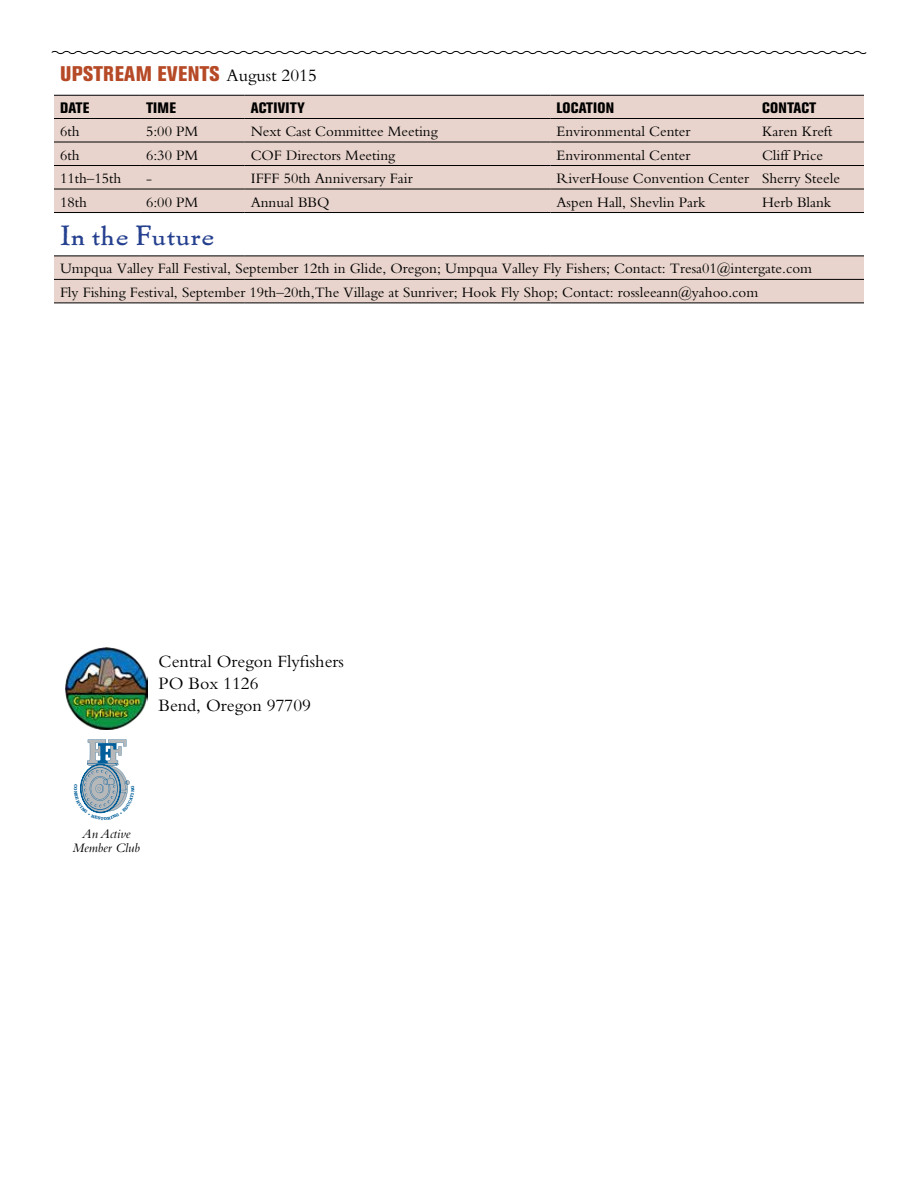
<style>
.page{position:relative;width:918px;height:1188px;background:#fff}
.page>*{position:absolute;margin:0;border:0;box-sizing:border-box;transform-origin:0 0}
.t1{font:27px "Pabst L";color:#25408f}
.t2{font:800 condensed 21px "Akzidenz Grotesk BE";letter-spacing:.02em;color:#b64926}
.t3{font:18px/21.8px "Bembo";color:#000}
.t4{font:15px/23.5px "Bembo";color:#000}
.t5{font:800 condensed 15px "Akzidenz Grotesk BE";letter-spacing:.01em;color:#000}
.t6{font:italic 13.5px/13.5px "Bembo";color:#000;text-align:center}
</style>
<div class="page">
<svg style="left:54px;top:96px;width:810px;height:207px;fill:#e8d4cc"></svg>
<hr style="left:54px;top:256px;width:86px;height:1px;background:#000">
<hr style="left:140px;top:256px;width:105px;height:1px;background:#000">
<hr style="left:245px;top:256px;width:305px;height:1px;background:#000">
<hr style="left:550px;top:256px;width:206px;height:1px;background:#000">
<hr style="left:756px;top:256px;width:108px;height:1px;background:#000">
<hr style="left:54px;top:279px;width:86px;height:1px;background:#000">
<hr style="left:140px;top:279px;width:105px;height:1px;background:#000">
<hr style="left:245px;top:279px;width:305px;height:1px;background:#000">
<hr style="left:550px;top:279px;width:206px;height:1px;background:#000">
<hr style="left:756px;top:279px;width:108px;height:1px;background:#000">
<hr style="left:54px;top:303px;width:86px;height:1px;background:#000">
<hr style="left:140px;top:303px;width:105px;height:1px;background:#000">
<hr style="left:245px;top:303px;width:305px;height:1px;background:#000">
<hr style="left:550px;top:303px;width:206px;height:1px;background:#000">
<hr style="left:756px;top:303px;width:108px;height:1px;background:#000">
<hr style="left:54px;top:118px;width:86px;height:1px;background:#000">
<hr style="left:140px;top:118px;width:105px;height:1px;background:#000">
<hr style="left:245px;top:118px;width:305px;height:1px;background:#000">
<hr style="left:550px;top:118px;width:206px;height:1px;background:#000">
<hr style="left:756px;top:118px;width:108px;height:1px;background:#000">
<hr style="left:54px;top:142px;width:86px;height:1px;background:#000">
<hr style="left:140px;top:142px;width:105px;height:1px;background:#000">
<hr style="left:245px;top:142px;width:305px;height:1px;background:#000">
<hr style="left:550px;top:142px;width:206px;height:1px;background:#000">
<hr style="left:756px;top:142px;width:108px;height:1px;background:#000">
<hr style="left:54px;top:165px;width:86px;height:1px;background:#000">
<hr style="left:140px;top:165px;width:105px;height:1px;background:#000">
<hr style="left:245px;top:165px;width:305px;height:1px;background:#000">
<hr style="left:550px;top:165px;width:206px;height:1px;background:#000">
<hr style="left:756px;top:165px;width:108px;height:1px;background:#000">
<hr style="left:54px;top:95px;width:86px;height:1px;background:#000">
<hr style="left:140px;top:95px;width:105px;height:1px;background:#000">
<hr style="left:245px;top:95px;width:305px;height:1px;background:#000">
<hr style="left:550px;top:95px;width:206px;height:1px;background:#000">
<hr style="left:756px;top:95px;width:108px;height:1px;background:#000">
<hr style="left:54px;top:189px;width:86px;height:1px;background:#000">
<hr style="left:140px;top:189px;width:105px;height:1px;background:#000">
<hr style="left:245px;top:189px;width:305px;height:1px;background:#000">
<hr style="left:550px;top:189px;width:206px;height:1px;background:#000">
<hr style="left:756px;top:189px;width:108px;height:1px;background:#000">
<hr style="left:54px;top:212px;width:86px;height:1px;background:#000">
<hr style="left:140px;top:212px;width:105px;height:1px;background:#000">
<hr style="left:245px;top:212px;width:305px;height:1px;background:#000">
<hr style="left:550px;top:212px;width:206px;height:1px;background:#000">
<hr style="left:756px;top:212px;width:108px;height:1px;background:#000">
<img style="left:66px;top:648px;width:81px;height:81px">
<svg style="left:51px;top:50px;width:816px;height:5px"></svg>
<svg style="left:80px;top:740px;width:50px;height:74px"></svg>
<h2 class="t2" style="left:60px;top:62px;width:161px">UPSTREAM EVENTS</h2>
<p class="t5" style="left:60px;top:99px;width:31px">DATE</p>
<p class="t5" style="left:146px;top:99px;width:31px">TIME</p>
<p class="t5" style="left:251px;top:99px;width:56px">ACTIVITY</p>
<p class="t5" style="left:556px;top:99px;width:59px">LOCATION</p>
<p class="t5" style="left:762px;top:99px;width:56px">CONTACT</p>
<p class="t4" style="left:60px;top:119px;width:21px">6th</p>
<p class="t4" style="left:146px;top:119px;width:54px">5:00 PM</p>
<p class="t4" style="left:251px;top:119px;width:189px">Next Cast Committee Meeting</p>
<p class="t4" style="left:556px;top:119px;width:136px">Environmental Center</p>
<p class="t4" style="left:762px;top:119px;width:72px">Karen Kreft</p>
<p class="t4" style="left:60px;top:143px;width:21px">6th</p>
<p class="t4" style="left:146px;top:143px;width:54px">6:30 PM</p>
<p class="t4" style="left:251px;top:143px;width:146px">COF Directors Meeting</p>
<p class="t4" style="left:556px;top:143px;width:136px">Environmental Center</p>
<p class="t4" style="left:762px;top:143px;width:63px">Cliff Price</p>
<p class="t4" style="left:60px;top:166px;width:63px">11th–15th</p>
<p class="t4" style="left:146px;top:166px;width:7px">-</p>
<p class="t4" style="left:251px;top:166px;width:164px">IFFF 50th Anniversary Fair</p>
<p class="t4" style="left:556px;top:166px;width:285px">RiverHouse Convention Center Sherry Steele</p>
<p class="t4" style="left:60px;top:190px;width:28px">18th</p>
<p class="t4" style="left:146px;top:190px;width:54px">6:00 PM</p>
<p class="t4" style="left:251px;top:190px;width:80px">Annual BBQ</p>
<p class="t4" style="left:556px;top:190px;width:151px">Aspen Hall, Shevlin Park</p>
<p class="t4" style="left:762px;top:190px;width:71px">Herb Blank</p>
<h1 class="t1" style="left:60px;top:218px;width:156px">In the Future</h1>
<p class="t4" style="left:60px;top:257px;width:754px">Umpqua Valley Fall Festival, September 12th in Glide, Oregon; Umpqua Valley Fly Fishers; Contact: Tresa01@intergate.com<br>Fly Fishing Festival, September 19th–20th,The Village at Sunriver; Hook Fly Shop; Contact: rossleeann@yahoo.com</p>
<p class="t3" style="left:227px;top:64px;width:92px">August 2015</p>
<p class="t3" style="left:159px;top:651px;width:187px">Central Oregon Flyfishers<br>PO Box 1126<br>Bend, Oregon 97709</p>
<p class="t6" style="left:73px;top:827px;width:69px">An Active<br>Member Club</p>
</div>
